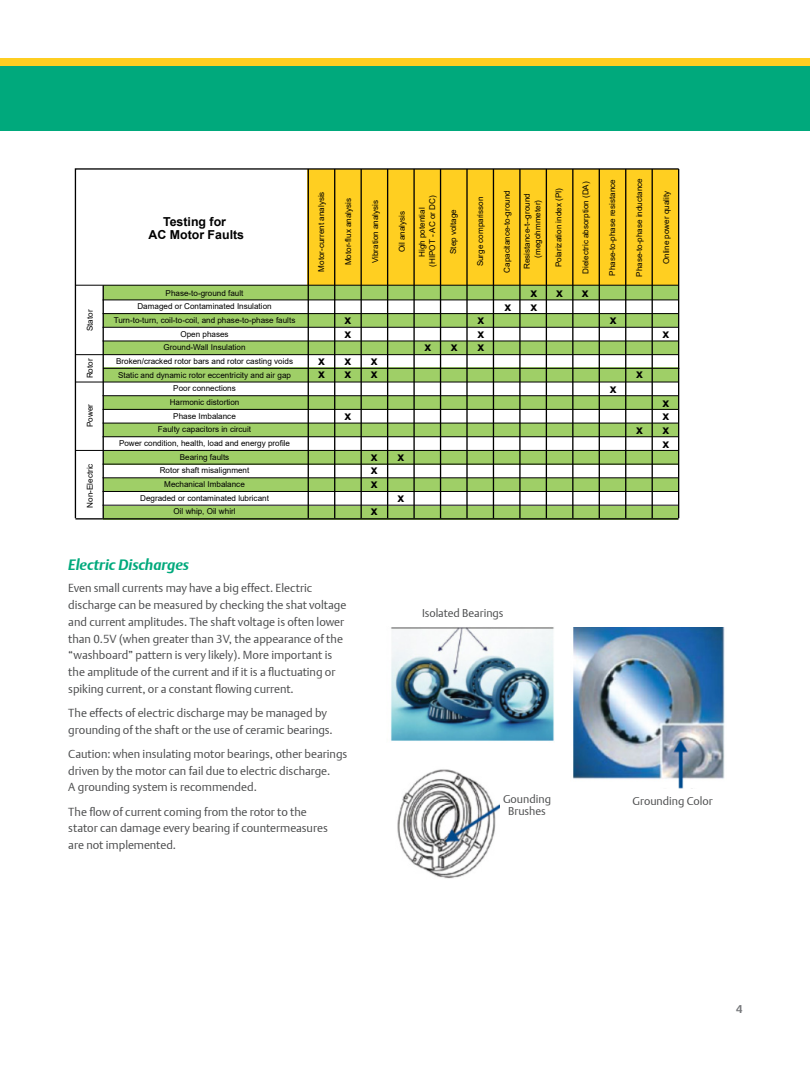
<style>
.page{position:relative;width:810px;height:1080px;background:#fff}
.page>*{position:absolute;margin:0;border:0;box-sizing:border-box;transform-origin:0 0}
.Body_Text{font:italic 700 15px "DTL Argo T";color:#00a97c}
.t1{font:700 12.38px/12.8px "Arial";color:#000}
.Body_Text-2{font:11.62px/16.8px "DTL Argo T Light";color:#4b4c4d}
.Body_Text-3{font:11.25px/11.8px "DTL Argo T Light";color:#4b4c4d;text-align:center}
.t2{font:700 11.25px "DTL Argo T";color:#76787b}
.t3{font:8.12px/13.6px "Arial";color:#000;text-align:center}
</style>
<div class="page">
<div style="left:0;top:59px;width:810px;height:17px;background:#fece21"></div>
<div style="left:0;top:66px;width:810px;height:64px;background:#00a97c"></div>
<svg style="left:74px;top:168px;width:606px;height:352px"></svg>
<hr style="left:103px;top:285px;width:1px;height:233px;background:#000">
<hr style="left:334px;top:169px;width:1px;height:349px;background:#000">
<hr style="left:361px;top:169px;width:1px;height:349px;background:#000">
<hr style="left:387px;top:169px;width:1px;height:349px;background:#000">
<hr style="left:413px;top:169px;width:2px;height:349px;background:#000">
<hr style="left:440px;top:169px;width:1px;height:349px;background:#000">
<hr style="left:466px;top:169px;width:2px;height:349px;background:#000">
<hr style="left:493px;top:169px;width:1px;height:349px;background:#000">
<hr style="left:519px;top:169px;width:2px;height:349px;background:#000">
<hr style="left:546px;top:169px;width:1px;height:349px;background:#000">
<hr style="left:572px;top:169px;width:1px;height:349px;background:#000">
<hr style="left:599px;top:169px;width:1px;height:349px;background:#000">
<hr style="left:625px;top:169px;width:1px;height:349px;background:#000">
<hr style="left:652px;top:169px;width:1px;height:349px;background:#000">
<hr style="left:678px;top:169px;width:1px;height:349px;background:#000">
<img style="left:391px;top:627px;width:163px;height:114px">
<img style="left:397px;top:769px;width:103px;height:110px">
<img style="left:573px;top:627px;width:152px;height:161px">
<p class="t3" style="left:83px;top:331px;width:23px;rotate:-90deg">Stator</p>
<p class="t3" style="left:83px;top:378px;width:21px;rotate:-90deg">Rotor</p>
<p class="t3" style="left:83px;top:427px;width:25px;rotate:-90deg">Power</p>
<p class="t3" style="left:83px;top:508px;width:46px;rotate:-90deg">Non-Electric</p>
<p class="t1" style="left:149px;top:216px;width:97px;text-align:center">Testing for<br>AC Motor Faults</p>
<p class="t3" style="left:114px;top:286px;width:183px">Phase-to-ground fault<br>Damaged or Contaminated Insulation<br>Turn-to-turn, coil-to-coil, and phase-to-phase faults<br>Open phases<br>Ground-Wall Insulation<br>Broken/cracked rotor bars and rotor casting voids<br>Static and dynamic rotor eccentricity and air gap<br>Poor connections<br>Harmonic distortion<br>Phase Imbalance<br>Faulty capacitors in circuit<br>Power condition, health, load and energy profile<br>Bearing faults<br>Rotor shaft misalignment<br>Mechanical Imbalance<br>Degraded or contaminated lubricant<br>Oil whip, Oil whirl</p>
<p class="t3" style="left:473px;top:266px;width:71px;rotate:-90deg">Surge comparisson</p>
<p class="t3" style="left:500px;top:273px;width:84px;rotate:-90deg">Capacitance-to-ground</p>
<p class="t3" style="left:552px;top:267px;width:81px;rotate:-90deg">Polarization index (PI)</p>
<p class="t3" style="left:579px;top:274px;width:94px;rotate:-90deg">Dielectric absorption (DA)</p>
<p class="t3" style="left:606px;top:276px;width:98px;rotate:-90deg">Phase-to-phase resistance</p>
<p class="t3" style="left:633px;top:277px;width:100px;rotate:-90deg">Phase-to-phase inductance</p>
<p class="t3" style="left:315px;top:272px;width:82px;rotate:-90deg">Motor-current analysis</p>
<p class="t3" style="left:341px;top:265px;width:69px;rotate:-90deg">Motor-flux analysis</p>
<p class="t3" style="left:368px;top:263px;width:65px;rotate:-90deg">Vibration analysis</p>
<p class="t3" style="left:395px;top:252px;width:43px;rotate:-90deg">Oil analysis</p>
<p class="t3" style="left:446px;top:254px;width:47px;rotate:-90deg">Step voltage</p>
<p class="t3" style="left:520px;top:269px;width:77px;rotate:-90deg">Resistance-t--ground</p>
<p class="t1" style="left:530px;top:286px;width:8px">x</p>
<p class="t3" style="left:426px;top:267px;width:73px;rotate:-90deg">(HIPOT - AC or DC)</p>
<p class="t3" style="left:415px;top:257px;width:51px;rotate:-90deg">High potential</p>
<p class="t3" style="left:531px;top:258px;width:59px;rotate:-90deg">(megohmmeter)</p>
<p class="t1" style="left:556px;top:286px;width:8px">x</p>
<p class="t1" style="left:582px;top:286px;width:8px">x</p>
<p class="t1" style="left:505px;top:301px;width:8px">x</p>
<p class="t1" style="left:530px;top:301px;width:8px">x</p>
<p class="t3" style="left:659px;top:264px;width:75px;rotate:-90deg">Online power quality</p>
<p class="t1" style="left:318px;top:354px;width:8px">x</p>
<p class="t1" style="left:318px;top:368px;width:8px">x</p>
<p class="t1" style="left:345px;top:314px;width:8px;line-height:13.2px">x x</p>
<p class="t1" style="left:345px;top:354px;width:8px">x</p>
<p class="t1" style="left:371px;top:354px;width:8px">x</p>
<p class="t1" style="left:477px;top:314px;width:8px">x</p>
<p class="t1" style="left:610px;top:314px;width:8px">x</p>
<p class="t1" style="left:477px;top:327px;width:8px">x</p>
<p class="t1" style="left:663px;top:327px;width:8px">x</p>
<p class="t1" style="left:425px;top:340px;width:8px">x</p>
<p class="t1" style="left:451px;top:340px;width:8px">x</p>
<p class="t1" style="left:477px;top:340px;width:8px">x</p>
<p class="t1" style="left:345px;top:368px;width:8px">x</p>
<p class="t1" style="left:345px;top:409px;width:8px">x</p>
<p class="t1" style="left:371px;top:368px;width:8px">x</p>
<p class="t1" style="left:636px;top:368px;width:8px">x</p>
<p class="t1" style="left:371px;top:450px;width:8px">x</p>
<p class="t1" style="left:397px;top:450px;width:8px">x</p>
<p class="t1" style="left:397px;top:491px;width:8px">x</p>
<p class="t1" style="left:371px;top:463px;width:8px">x</p>
<p class="t1" style="left:371px;top:477px;width:8px">x</p>
<p class="t1" style="left:371px;top:504px;width:8px">x</p>
<p class="t1" style="left:610px;top:382px;width:8px">x</p>
<p class="t1" style="left:663px;top:396px;width:8px">x</p>
<p class="t1" style="left:663px;top:409px;width:8px">x</p>
<p class="t1" style="left:636px;top:423px;width:8px">x</p>
<p class="t1" style="left:663px;top:422px;width:8px;line-height:14.5px">x x</p>
<p class="Body_Text" style="left:68px;top:556px;width:122px">Electric Discharges</p>
<p class="Body_Text-2" style="left:68px;top:580px;width:280px">Even small currents may have a big effect. Electric discharge can be measured by checking the shat voltage and current amplitudes. The shaft voltage is often lower than 0.5V (when greater than 3V, the appearance of the “washboard” pattern is very likely). More important is the amplitude of the current and if it is a fluctuating or spiking current, or a constant flowing current.</p>
<p class="Body_Text-2" style="left:68px;top:704px;width:266px">The effects of electric discharge may be managed by grounding of the shaft or the use of ceramic bearings.</p>
<p class="Body_Text-2" style="left:68px;top:745px;width:280px">Caution: when insulating motor bearings, other bearings driven by the motor can fail due to electric discharge.<br>A grounding system is recommended.</p>
<p class="Body_Text-2" style="left:68px;top:803px;width:261px">The flow of current coming from the rotor to the stator can damage every bearing if countermeasures are not implemented.</p>
<p class="Body_Text-3" style="left:422px;top:607px;width:83px">Isolated Bearings</p>
<p class="Body_Text-3" style="left:503px;top:793px;width:49px">Gounding<br>Brushes</p>
<p class="Body_Text-3" style="left:633px;top:795px;width:82px">Grounding Color</p>
<h3 class="t2" style="left:736px;top:1002px;width:8px">4</h3>
</div>
